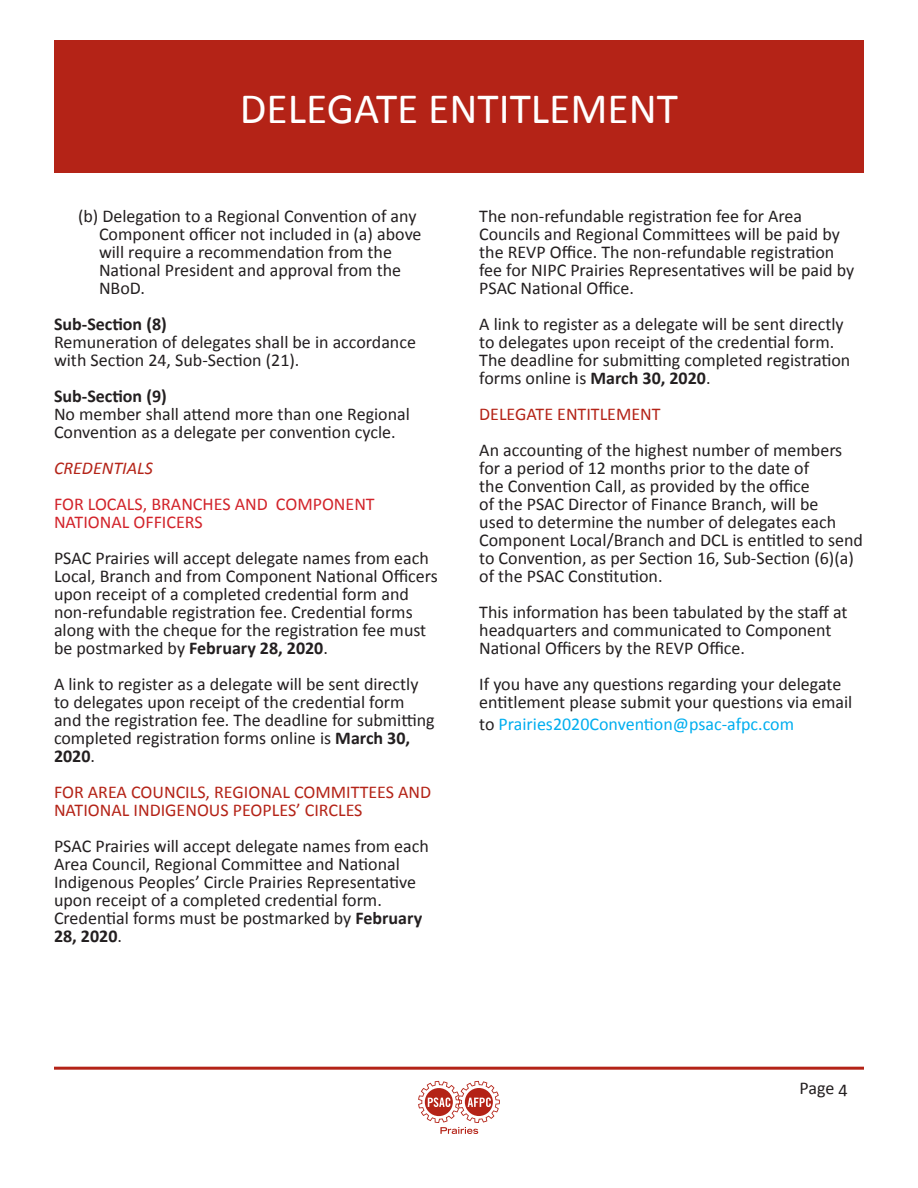
<style>
.page{position:relative;width:918px;height:1188px;background:#fff}
.page>*{position:absolute;margin:0;border:0;box-sizing:border-box;transform-origin:0 0}
.t1{font:43.5px "Calibri";color:#fff}
.t2{font:18px/18px "Calibri";color:#231f20}
.t3{font:18px/18px "Calibri";color:#b42317}
.t4{font:18px/18px "Calibri";color:#d2232a}
.t5{font:18px "Calibri";color:#00aeef}
.t6{font:700 18px "Calibri";color:#231f20}
.t7{font:italic 18px "Calibri";color:#b42317}
.s1{font-weight:700}
.s2{color:#231f20}
</style>
<div class="page">
<svg style="left:418px;top:1081px;width:82px;height:53px"></svg>
<hr style="left:54px;top:1067px;width:810px;height:3px;background:#b42317">
<div style="left:54px;top:40px;width:810px;height:133px;background:#b42317"></div>
<p class="t1" style="left:240px;top:81px;width:440px">DELEGATE ENTITLEMENT</p>
<p class="t2" style="left:99px;top:207px;width:324px;text-indent:-21px">(b) Delegation to a Regional Convention of any Component officer not included in (a) above will require a recommendation from the National President and approval from the NBoD.</p>
<p class="t6" style="left:54px;top:313px;width:114px">Sub-Section (8)</p>
<p class="t2" style="left:54px;top:333px;width:364px">Remuneration of delegates shall be in accordance with Section 24, Sub-Section (21).</p>
<p class="t6" style="left:54px;top:385px;width:114px">Sub-Section (9)</p>
<p class="t2" style="left:54px;top:405px;width:357px">No member shall attend more than one Regional<br>Convention as a delegate per convention cycle.</p>
<p class="t7" style="left:54px;top:456px;width:100px">CREDENTIALS</p>
<p class="t4" style="left:54px;top:495px;width:322px">FOR LOCALS, BRANCHES AND COMPONENT<br>NATIONAL OFFICERS</p>
<p class="t2" style="left:54px;top:549px;width:385px">PSAC Prairies will accept delegate names from each Local, Branch and from Component National Officers upon receipt of a completed credential form and non-refundable registration fee. Credential forms along with the cheque for the registration fee must be postmarked by <span class="s1">February 28, 2020</span>.</p>
<p class="t2" style="left:54px;top:675px;width:382px">A link to register as a delegate will be sent directly to delegates upon receipt of the credential form and the registration fee. The deadline for submitting completed registration forms online is <span class="s1">March 30, 2020</span>.</p>
<p class="t3" style="left:54px;top:783px;width:379px">FOR AREA COUNCILS, REGIONAL COMMITTEES AND<br>NATIONAL INDIGENOUS PEOPLES’ CIRCLES</p>
<p class="t2" style="left:54px;top:837px;width:376px">PSAC Prairies will accept delegate names from each Area Council, Regional Committee and National Indigenous Peoples’ Circle Prairies Representative upon receipt of a completed credential form.<br>Credential forms must be postmarked by <span class="s1">February 28, 2020</span>.</p>
<p class="t2" style="left:479px;top:207px;width:377px">The non-refundable registration fee for Area Councils and Regional Committees will be paid by the REVP Office. The non-refundable registration fee for NIPC Prairies Representatives will be paid by PSAC National Office.</p>
<p class="t2" style="left:479px;top:315px;width:373px">A link to register as a delegate will be sent directly to delegates upon receipt of the credential form.<br>The deadline for submitting completed registration forms online is <span class="s1">March 30, 2020</span>.</p>
<p class="t3" style="left:479px;top:405px;width:183px">DELEGATE ENTITLEMENT</p>
<p class="t2" style="left:479px;top:441px;width:385px">An accounting of the highest number of members for a period of 12 months prior to the date of<br>the Convention Call, as provided by the office<br>of the PSAC Director of Finance Branch, will be<br>used to determine the number of delegates each Component Local/Branch and DCL is entitled to send to Convention, as per Section 16, Sub-Section (6)(a) of the PSAC Constitution.</p>
<p class="t2" style="left:479px;top:603px;width:370px">This information has been tabulated by the staff at headquarters and communicated to Component<br>National Officers by the REVP Office.</p>
<p class="t2" style="left:479px;top:675px;width:375px">If you have any questions regarding your delegate entitlement please submit your questions via email</p>
<p class="t5" style="left:479px;top:713px;width:316px"><span class="s2">to</span> Prairies2020Convention@psac-afpc.com</p>
<p class="t2" style="left:799px;top:1079px;width:50px">Page 4</p>
</div>
